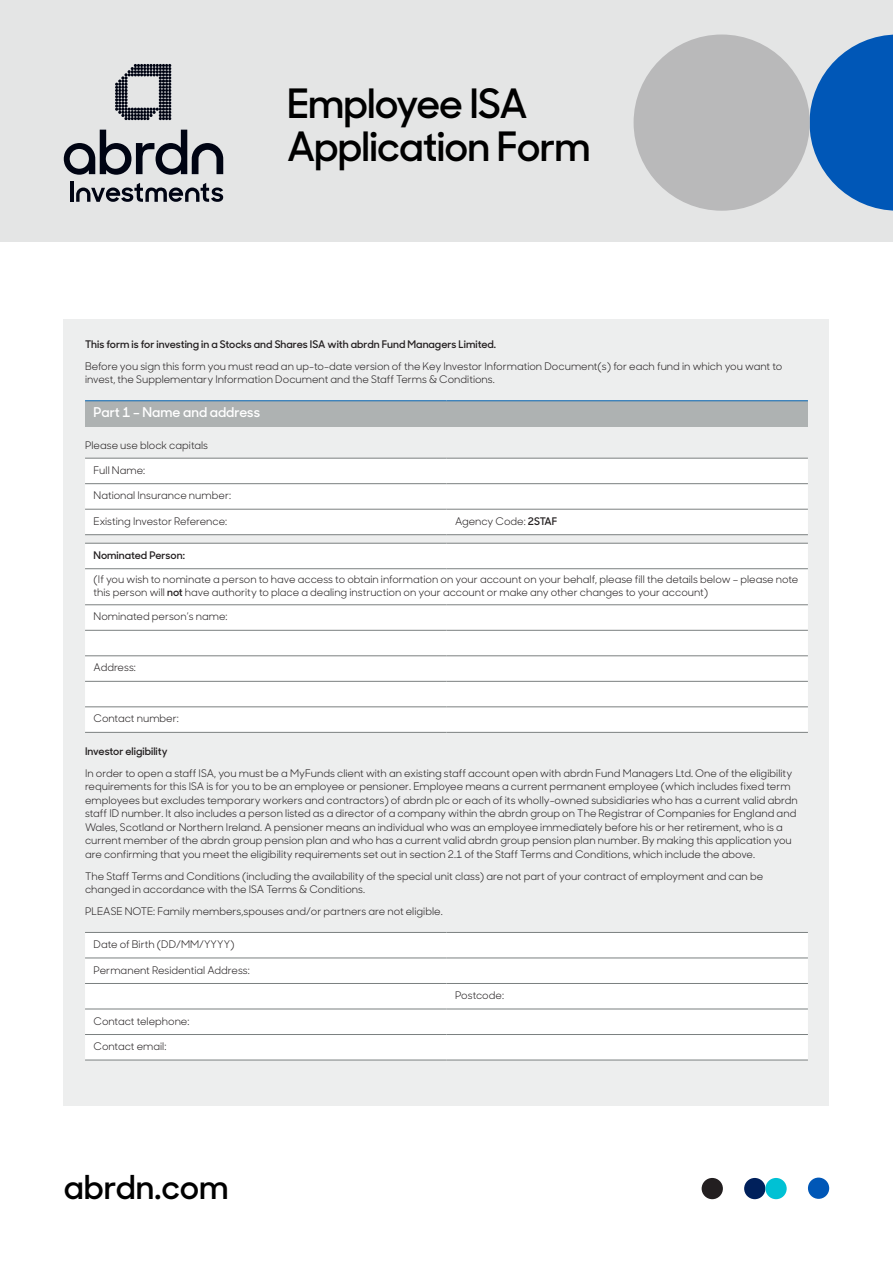
<style>
.page{position:relative;width:893px;height:1263px;background:#fff}
.page>*{position:absolute;margin:0;border:0;box-sizing:border-box;transform-origin:0 0}
.t1{font:600 40.5px/43.5px "Sharp Sans Display No 1";letter-spacing:-.02em;color:#000}
.t2{font:600 33px "Sharp Sans Display No 1";color:#000}
.t3{font:600 13.5px "Sharp Sans Display No 1";color:#fff}
.t4{font:10.5px/13.5px "Sharp Sans Display No 1";color:#231f20}
.t5{font:600 10.5px "Sharp Sans Display No 1";color:#231f20}
.s1{font-weight:600}
</style>
<div class="page">
<div style="left:744px;top:1178px;width:21px;height:21px;background:#00205b;border-radius:50%"></div>
<div style="left:808px;top:1177px;width:21px;height:22px;background:#0057b7;border-radius:50%"></div>
<div style="left:702px;top:1178px;width:21px;height:21px;background:#231f20;border-radius:50%"></div>
<div style="left:765px;top:1178px;width:22px;height:21px;background:#00c1d4;border-radius:50%"></div>
<div style="left:64px;top:319px;width:765px;height:787px;background:#edeeee"></div>
<div style="left:0;top:0;width:893px;height:241px;background:#e4e5e5"></div>
<svg style="left:809px;top:35px;width:84px;height:176px"></svg>
<div style="left:634px;top:35px;width:176px;height:176px;background:#b9b9ba;border-radius:50%"></div>
<svg style="left:64px;top:130px;width:159px;height:45px"></svg>
<hr style="left:70px;top:182px;width:3px;height:20px;background:#000413">
<svg style="left:76px;top:183px;width:147px;height:19px"></svg>
<svg style="left:115px;top:64px;width:56px;height:56px"></svg>
<div style="left:85px;top:401px;width:723px;height:25px;background:#aeb2b2"></div>
<svg style="left:85px;top:459px;width:723px;height:601px;fill:#fff"></svg>
<hr style="left:85px;top:509px;width:361px;height:1px;background:#7b8080">
<hr style="left:446px;top:509px;width:362px;height:1px;background:#7b8080">
<hr style="left:85px;top:534px;width:361px;height:1px;background:#7b8080">
<hr style="left:446px;top:534px;width:362px;height:1px;background:#7b8080">
<hr style="left:85px;top:543px;width:361px;height:1px;background:#7b8080">
<hr style="left:446px;top:543px;width:362px;height:1px;background:#7b8080">
<hr style="left:85px;top:568px;width:361px;height:1px;background:#7b8080">
<hr style="left:446px;top:568px;width:362px;height:1px;background:#7b8080">
<hr style="left:85px;top:604px;width:361px;height:1px;background:#7b8080">
<hr style="left:446px;top:604px;width:362px;height:1px;background:#7b8080">
<hr style="left:85px;top:630px;width:361px;height:1px;background:#7b8080">
<hr style="left:446px;top:630px;width:362px;height:1px;background:#7b8080">
<hr style="left:85px;top:655px;width:361px;height:1px;background:#7b8080">
<hr style="left:446px;top:655px;width:362px;height:1px;background:#7b8080">
<hr style="left:85px;top:681px;width:361px;height:1px;background:#7b8080">
<hr style="left:446px;top:681px;width:362px;height:1px;background:#7b8080">
<hr style="left:85px;top:707px;width:361px;height:1px;background:#7b8080">
<hr style="left:446px;top:707px;width:362px;height:1px;background:#7b8080">
<hr style="left:85px;top:1060px;width:361px;height:1px;background:#7b8080">
<hr style="left:446px;top:1060px;width:362px;height:1px;background:#7b8080">
<hr style="left:85px;top:458px;width:361px;height:1px;background:#7b8080">
<hr style="left:446px;top:458px;width:362px;height:1px;background:#7b8080">
<hr style="left:85px;top:483px;width:361px;height:1px;background:#7b8080">
<hr style="left:446px;top:483px;width:362px;height:1px;background:#7b8080">
<hr style="left:85px;top:932px;width:361px;height:1px;background:#7b8080">
<hr style="left:446px;top:932px;width:362px;height:1px;background:#7b8080">
<hr style="left:85px;top:958px;width:361px;height:1px;background:#7b8080">
<hr style="left:446px;top:958px;width:362px;height:1px;background:#7b8080">
<hr style="left:85px;top:983px;width:361px;height:1px;background:#7b8080">
<hr style="left:446px;top:983px;width:362px;height:1px;background:#7b8080">
<hr style="left:85px;top:1009px;width:361px;height:1px;background:#7b8080">
<hr style="left:446px;top:1009px;width:362px;height:1px;background:#7b8080">
<hr style="left:85px;top:1034px;width:361px;height:1px;background:#7b8080">
<hr style="left:446px;top:1034px;width:362px;height:1px;background:#7b8080">
<hr style="left:85px;top:732px;width:361px;height:1px;background:#7b8080">
<hr style="left:446px;top:732px;width:362px;height:1px;background:#7b8080">
<hr style="left:85px;top:400px;width:361px;height:1px;background:#0160ad">
<hr style="left:446px;top:400px;width:362px;height:1px;background:#0160ad">
<h1 class="t1" style="left:287px;top:79px;width:305px">Employee ISA<br>Application Form</h1>
<p class="t5" style="left:85px;top:336px;width:413px">This form is for investing in a Stocks and Shares ISA with abrdn Fund Managers Limited.</p>
<p class="t4" style="left:85px;top:358px;width:699px">Before you sign this form you must read an up-to-date version of the Key Investor Information Document(s) for each fund in which you want to invest, the Supplementary Information Document and the Staff Terms &amp; Conditions.</p>
<p class="t3" style="left:94px;top:402px;width:168px">Part 1 – Name and address</p>
<p class="t4" style="left:85px;top:438px;width:125px">Please use block capitals</p>
<p class="t4" style="left:94px;top:462px;width:53px">Full Name:</p>
<p class="t4" style="left:94px;top:488px;width:139px">National Insurance number:</p>
<p class="t4" style="left:94px;top:513px;width:135px">Existing Investor Reference:</p>
<p class="t4" style="left:455px;top:513px;width:104px">Agency Code: <span class="s1">2STAF</span></p>
<p class="t5" style="left:94px;top:547px;width:93px">Nominated Person:</p>
<p class="t4" style="left:94px;top:571px;width:706px">(If you wish to nominate a person to have access to obtain information on your account on your behalf, please fill the details below – please note this person will <span class="s1">not</span> have authority to place a dealing instruction on your account or make any other changes to your account)</p>
<p class="t4" style="left:94px;top:609px;width:135px">Nominated person’s name:</p>
<p class="t4" style="left:94px;top:660px;width:44px">Address:</p>
<p class="t4" style="left:94px;top:711px;width:87px">Contact number:</p>
<p class="t5" style="left:85px;top:743px;width:84px">Investor eligibility</p>
<p class="t4" style="left:85px;top:765px;width:714px">In order to open a staff ISA, you must be a MyFunds client with an existing staff account open with abrdn Fund Managers Ltd. One of the eligibility requirements for this ISA is for you to be an employee or pensioner. Employee means a current permanent employee (which includes fixed term employees but excludes temporary workers and contractors) of abrdn plc or each of its wholly-owned subsidiaries who has a current valid abrdn staff ID number. It also includes a person listed as a director of a company within the abrdn group on The Registrar of Companies for England and Wales, Scotland or Northern Ireland. A pensioner means an individual who was an employee immediately before his or her retirement, who is a current member of the abrdn group pension plan and who has a current valid abrdn group pension plan number. By making this application you are confirming that you meet the eligibility requirements set out in section 2.1 of the Staff Terms and Conditions, which include the above.</p>
<p class="t4" style="left:85px;top:869px;width:680px">The Staff Terms and Conditions (including the availability of the special unit class) are not part of your contract of employment and can be changed in accordance with the ISA Terms &amp; Conditions.</p>
<p class="t4" style="left:85px;top:904px;width:359px">PLEASE NOTE: Family members,spouses and/or partners are not eligible.</p>
<p class="t4" style="left:94px;top:937px;width:142px">Date of Birth (DD/MM/YYYY)</p>
<p class="t4" style="left:94px;top:962px;width:158px">Permanent Residential Address:</p>
<p class="t4" style="left:455px;top:988px;width:50px">Postcode:</p>
<p class="t4" style="left:94px;top:1013px;width:97px">Contact telephone:</p>
<p class="t4" style="left:94px;top:1039px;width:74px">Contact email:</p>
<h2 class="t2" style="left:64px;top:1162px;width:166px">abrdn.com</h2>
</div>
